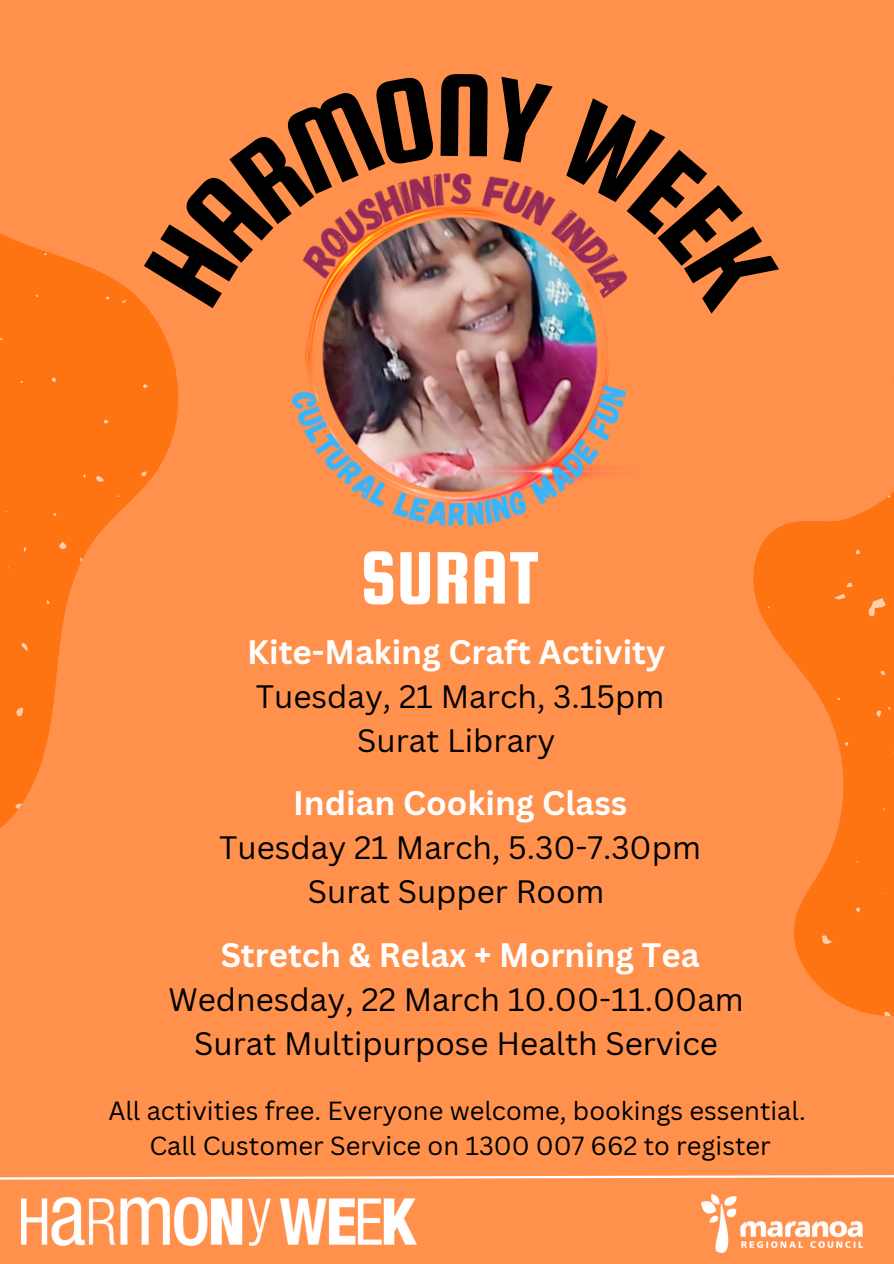
<style>
.page{position:relative;width:894px;height:1264px;background:#fff}
.page>*{position:absolute;margin:0;border:0;box-sizing:border-box;transform-origin:0 0}
.t1{font:79.5px "Squada One";color:#fff}
.t2{font:700 33px "Canva Sans";color:#fff}
.t3{font:31.5px/44px "Canva Sans";color:#000;text-align:center}
.t4{font:25.5px/35px "Canva Sans";color:#000;text-align:center}
</style>
<div class="page">
<div style="left:0;top:0;width:893px;height:1263px;background:#ff914d"></div>
<svg style="left:753px;top:492px;width:140px;height:524px;fill:#ff7412"></svg>
<svg style="left:882px;top:1010px;width:8px;height:6px"></svg>
<svg style="left:854px;top:906px;width:7px;height:7px"></svg>
<svg style="left:836px;top:697px;width:4px;height:4px"></svg>
<svg style="left:844px;top:742px;width:4px;height:4px"></svg>
<svg style="left:863px;top:596px;width:24px;height:22px"></svg>
<svg style="left:854px;top:549px;width:6px;height:6px"></svg>
<svg style="left:874px;top:706px;width:16px;height:11px"></svg>
<svg style="left:834px;top:581px;width:19px;height:21px"></svg>
<svg style="left:879px;top:669px;width:6px;height:7px"></svg>
<svg style="left:819px;top:932px;width:13px;height:14px"></svg>
<svg style="left:0;top:233px;width:179px;height:595px;fill:#ff7412"></svg>
<svg style="left:15px;top:803px;width:7px;height:5px"></svg>
<svg style="left:105px;top:296px;width:5px;height:3px"></svg>
<svg style="left:22px;top:642px;width:6px;height:9px"></svg>
<svg style="left:104px;top:419px;width:5px;height:4px"></svg>
<svg style="left:59px;top:541px;width:8px;height:8px"></svg>
<svg style="left:143px;top:384px;width:5px;height:4px"></svg>
<svg style="left:16px;top:707px;width:7px;height:9px"></svg>
<svg style="left:96px;top:476px;width:8px;height:6px"></svg>
<svg style="left:141px;top:471px;width:6px;height:5px"></svg>
<svg style="left:51px;top:377px;width:5px;height:5px"></svg>
<svg style="left:122px;top:300px;width:4px;height:3px"></svg>
<svg style="left:80px;top:557px;width:3px;height:6px"></svg>
<svg style="left:47px;top:600px;width:3px;height:4px"></svg>
<svg style="left:0;top:1175px;width:893px;height:5px"></svg>
<img style="left:701px;top:1194px;width:161px;height:58px">
<img style="left:21px;top:1197px;width:396px;height:48px">
<img style="left:291px;top:313px;width:336px;height:214px">
<img style="left:143px;top:173px;width:485px;height:140px">
<h1 class="t1" style="left:360px;top:535px;width:180px">SURAT</h1>
<p class="t2" style="left:247px;top:628px;width:419px">Kite-Making Craft Activity</p>
<p class="t3" style="left:255px;top:673px;width:410px">Tuesday, 21 March, 3.15pm<br>Surat Library</p>
<p class="t2" style="left:293px;top:780px;width:335px">Indian Cooking Class</p>
<p class="t3" style="left:219px;top:825px;width:483px">Tuesday 21 March, 5.30-7.30pm<br>Surat Supper Room</p>
<p class="t2" style="left:220px;top:931px;width:480px">Stretch &amp; Relax + Morning Tea</p>
<p class="t3" style="left:168px;top:976px;width:577px">Wednesday, 22 March 10.00-11.00am<br>Surat Multipurpose Health Service</p>
<p class="t4" style="left:108px;top:1092px;width:698px">All activities free. Everyone welcome, bookings essential.<br>Call Customer Service on 1300 007 662 to register</p>
</div>
